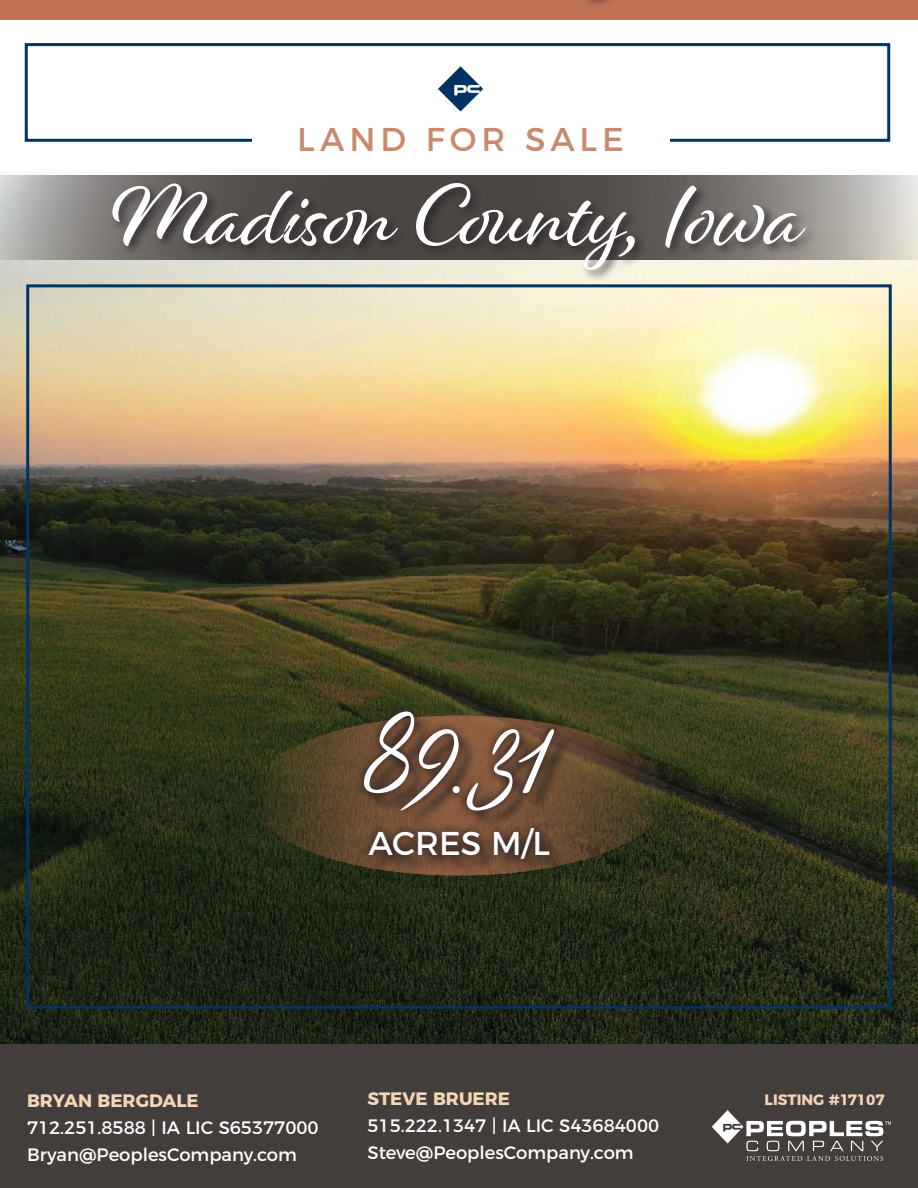
<style>
.page{position:relative;width:918px;height:1188px;background:#fff}
.page>*{position:absolute;margin:0;border:0;box-sizing:border-box;transform-origin:0 0}
.t1{font:33px "Montserrat";letter-spacing:.15em;color:#c9896d}
.t2{font:33px "Montserrat";color:#fff}
.t3{font:18px/27px "Montserrat";color:#fff}
.t4{font:700 15px "Montserrat";color:#f3d5b7}
.s1{font-weight:700;color:#f3d5b7}
</style>
<div class="page">
<div style="left:25px;top:43px;width:865px;height:99px;border:3px solid #003361"></div>
<img style="left:0;top:175px;width:918px;height:869px">
<div style="left:252px;top:120px;width:417px;height:41px;background:#fff"></div>
<div style="left:0;top:0;width:918px;height:19px;background:#bf7254"></div>
<div style="left:0;top:1044px;width:918px;height:144px;background:#433e3b"></div>
<svg style="left:250px;top:716px;width:418px;height:160px;background:#504127"></svg>
<div style="left:367px;top:714px;width:205px;height:115px;background:#231f20;opacity:.75"></div>
<div style="left:355px;top:702px;width:209px;height:118px;background:#231f20;opacity:.75"></div>
<svg style="left:364px;top:711px;width:191px;height:100px;background:#7f6654"></svg>
<div style="left:372px;top:830px;width:196px;height:46px;background:#231f20;opacity:.75"></div>
<div style="left:359px;top:818px;width:200px;height:49px;background:#231f20;opacity:.75"></div>
<svg style="left:438px;top:66px;width:45px;height:46px"></svg>
<svg style="left:459px;top:176px;width:459px;height:84px;background:#b6b2ad"></svg>
<svg style="left:0;top:176px;width:459px;height:84px;background:#979694"></svg>
<div style="left:110px;top:180px;width:707px;height:103px;background:#231f20;opacity:.75"></div>
<svg style="left:112px;top:183px;width:694px;height:87px;background:#7e7a77"></svg>
<svg style="left:712px;top:1110px;width:179px;height:51px"></svg>
<div style="left:26px;top:284px;width:866px;height:725px;border:3px solid #003361"></div>
<p class="t1" style="left:297px;top:113px;width:328px">LAND FOR SALE</p>
<p class="t2" style="left:368px;top:816px;width:183px">ACRES M/L</p>
<p class="t3" style="left:27px;top:1086px;width:293px"><span class="s1">BRYAN BERGDALE<br></span>712.251.8588 | IA LIC S65377000</p>
<p class="t3" style="left:27px;top:1140px;width:271px">Bryan@PeoplesCompany.com</p>
<p class="t3" style="left:368px;top:1084px;width:293px"><span class="s1">STEVE BRUERE<br></span>515.222.1347 | IA LIC S43684000</p>
<p class="t3" style="left:368px;top:1138px;width:268px">Steve@PeoplesCompany.com</p>
<p class="t4" style="left:765px;top:1087px;width:122px">LISTING #17107</p>
</div>
